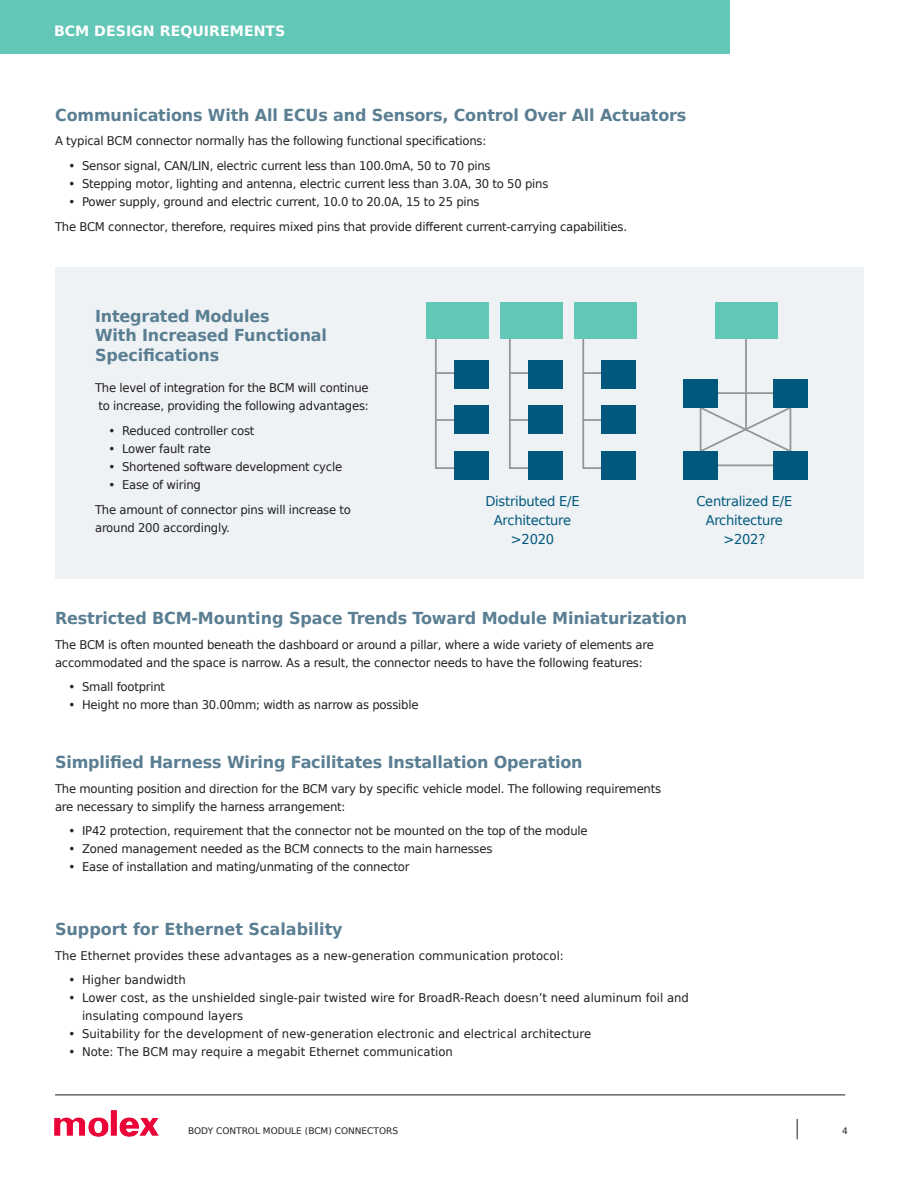
<style>
.page{position:relative;width:918px;height:1188px;background:#fff}
.page>*{position:absolute;margin:0;border:0;box-sizing:border-box;transform-origin:0 0}
.t1{font:700 16.5px/19.5px "Bitstream Vera Sans";letter-spacing:-.01em;color:#5a7e92}
.t2{font:700 14.25px "Bitstream Vera Sans";color:#fff}
.t3{font:13.5px/19.4px "Bitstream Vera Sans";letter-spacing:-.02em;color:#00587c;text-align:center}
.t4{font:12px/18px "Bitstream Vera Sans";letter-spacing:-.02em;color:#231f20}
.t5{font:12px/18px "Bitstream Vera Sans";color:#231f20}
.t6{font:9px "Bitstream Vera Sans";color:#231f20}
</style>
<div class="page">
<img style="left:55px;top:1110px;width:103px;height:26px">
<svg style="left:797px;top:1119px;width:1px;height:20px"></svg>
<hr style="left:55px;top:1095px;width:790px;height:1px;background:#231f20">
<div style="left:55px;top:268px;width:809px;height:311px;background:#eef2f4"></div>
<hr style="left:745px;top:339px;width:2px;height:90px;background:#939598">
<svg style="left:434px;top:339px;width:26px;height:130px"></svg>
<svg style="left:509px;top:339px;width:25px;height:130px"></svg>
<svg style="left:582px;top:339px;width:25px;height:130px"></svg>
<hr style="left:435px;top:419px;width:23px;height:2px;background:#939598">
<hr style="left:509px;top:419px;width:23px;height:2px;background:#939598">
<hr style="left:582px;top:419px;width:23px;height:2px;background:#939598">
<hr style="left:435px;top:372px;width:23px;height:2px;background:#939598">
<hr style="left:509px;top:372px;width:23px;height:2px;background:#939598">
<hr style="left:582px;top:372px;width:23px;height:2px;background:#939598">
<div style="left:427px;top:302px;width:62px;height:37px;background:#63c7b7"></div>
<div style="left:501px;top:302px;width:62px;height:37px;background:#63c7b7"></div>
<div style="left:574px;top:302px;width:62px;height:37px;background:#63c7b7"></div>
<div style="left:715px;top:302px;width:62px;height:37px;background:#63c7b7"></div>
<div style="left:454px;top:360px;width:35px;height:29px;background:#00587c"></div>
<div style="left:528px;top:360px;width:35px;height:29px;background:#00587c"></div>
<div style="left:601px;top:360px;width:35px;height:29px;background:#00587c"></div>
<div style="left:454px;top:406px;width:35px;height:28px;background:#00587c"></div>
<div style="left:528px;top:406px;width:35px;height:28px;background:#00587c"></div>
<div style="left:601px;top:406px;width:35px;height:28px;background:#00587c"></div>
<div style="left:454px;top:451px;width:35px;height:29px;background:#00587c"></div>
<div style="left:528px;top:451px;width:35px;height:29px;background:#00587c"></div>
<div style="left:601px;top:451px;width:35px;height:29px;background:#00587c"></div>
<svg style="left:698px;top:392px;width:95px;height:75px"></svg>
<div style="left:683px;top:451px;width:35px;height:29px;background:#00587c"></div>
<div style="left:773px;top:379px;width:35px;height:28px;background:#00587c"></div>
<div style="left:683px;top:379px;width:35px;height:28px;background:#00587c"></div>
<div style="left:773px;top:451px;width:35px;height:29px;background:#00587c"></div>
<div style="left:0;top:0;width:730px;height:54px;background:#63c7b7"></div>
<p class="t2" style="left:54px;top:22px;width:233px">BCM DESIGN REQUIREMENTS</p>
<p class="t1" style="left:55px;top:105px;width:633px">Communications With All ECUs and Sensors, Control Over All Actuators</p>
<p class="t4" style="left:55px;top:132px;width:433px">A typical BCM connector normally has the following functional specifications:</p>
<p class="t4" style="left:69px;top:157px;width:424px">• Sensor signal, CAN/LIN, electric current less than 100.0mA, 50 to 70 pins</p>
<p class="t4" style="left:69px;top:175px;width:481px">• Stepping motor, lighting and antenna, electric current less than 3.0A, 30 to 50 pins</p>
<p class="t4" style="left:69px;top:193px;width:413px">• Power supply, ground and electric current, 10.0 to 20.0A, 15 to 25 pins</p>
<p class="t4" style="left:55px;top:218px;width:574px">The BCM connector, therefore, requires mixed pins that provide different current-carrying capabilities.</p>
<p class="t1" style="left:95px;top:306px;width:233px">Integrated Modules<br>With Increased Functional<br>Specifications</p>
<p class="t4" style="left:95px;top:379px;width:275px">The level of integration for the BCM will continue to increase, providing the following advantages:</p>
<p class="t4" style="left:109px;top:422px;width:147px">• Reduced controller cost</p>
<p class="t4" style="left:109px;top:440px;width:104px">• Lower fault rate</p>
<p class="t4" style="left:109px;top:458px;width:235px">• Shortened software development cycle</p>
<p class="t4" style="left:109px;top:476px;width:94px">• Ease of wiring</p>
<p class="t4" style="left:95px;top:501px;width:257px">The amount of connector pins will increase to around 200 accordingly.</p>
<p class="t3" style="left:485px;top:491px;width:96px">Distributed E/E<br>Architecture</p>
<p class="t3" style="left:511px;top:530px;width:45px">&gt;2020</p>
<p class="t3" style="left:696px;top:491px;width:98px">Centralized E/E<br>Architecture</p>
<p class="t3" style="left:723px;top:530px;width:43px">&gt;202?</p>
<p class="t1" style="left:55px;top:608px;width:634px">Restricted BCM-Mounting Space Trends Toward Module Miniaturization</p>
<p class="t4" style="left:55px;top:635px;width:600px">The BCM is often mounted beneath the dashboard or around a pillar, where a wide variety of elements are accommodated and the space is narrow. As a result, the connector needs to have the following features:</p>
<p class="t4" style="left:69px;top:678px;width:98px">• Small footprint</p>
<p class="t4" style="left:69px;top:696px;width:351px">• Height no more than 30.00mm; width as narrow as possible</p>
<p class="t1" style="left:55px;top:752px;width:529px">Simplified Harness Wiring Facilitates Installation Operation</p>
<p class="t4" style="left:55px;top:779px;width:608px">The mounting position and direction for the BCM vary by specific vehicle model. The following requirements are necessary to simplify the harness arrangement:</p>
<p class="t4" style="left:69px;top:822px;width:521px">• IP42 protection, requirement that the connector not be mounted on the top of the module</p>
<p class="t4" style="left:69px;top:840px;width:425px">• Zoned management needed as the BCM connects to the main harnesses</p>
<p class="t4" style="left:69px;top:858px;width:342px">• Ease of installation and mating/unmating of the connector</p>
<p class="t1" style="left:55px;top:919px;width:289px">Support for Ethernet Scalability</p>
<p class="t5" style="left:55px;top:946px;width:510px">The Ethernet provides these advantages as a new-generation communication protocol:</p>
<p class="t5" style="left:69px;top:971px;width:119px">• Higher bandwidth</p>
<p class="t5" style="left:82px;top:989px;width:608px;text-indent:-14px">• Lower cost, as the unshielded single-pair twisted wire for BroadR-Reach doesn’t need aluminum foil and insulating compound layers</p>
<p class="t5" style="left:69px;top:1025px;width:524px">• Suitability for the development of new-generation electronic and electrical architecture</p>
<p class="t5" style="left:69px;top:1043px;width:386px">• Note: The BCM may require a megabit Ethernet communication</p>
<p class="t6" style="left:188px;top:1125px;width:211px">BODY CONTROL MODULE (BCM) CONNECTORS</p>
<p class="t6" style="left:842px;top:1126px;width:7px">4</p>
</div>
